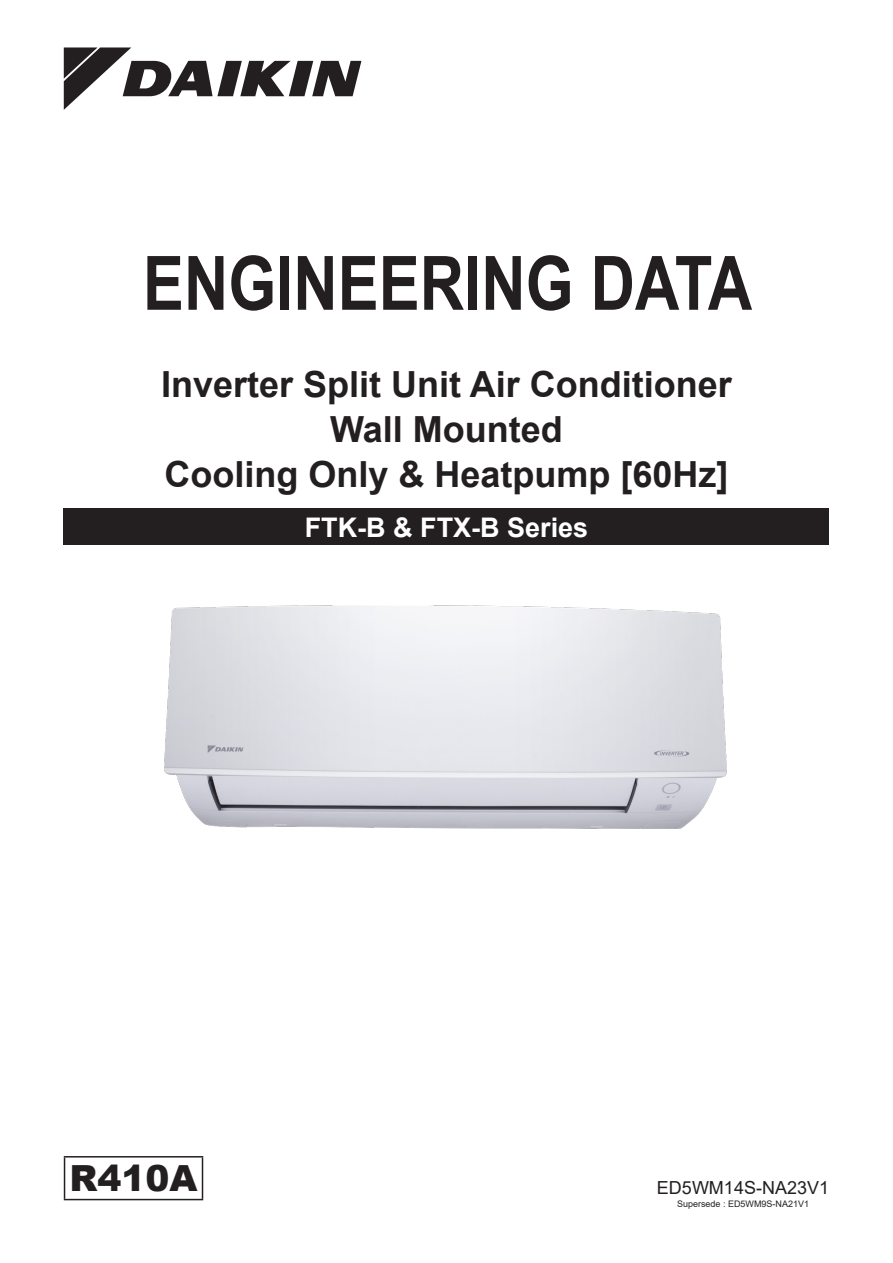
<style>
.page{position:relative;width:893px;height:1263px;background:#fff}
.page>*{position:absolute;margin:0;border:0;box-sizing:border-box;transform-origin:0 0}
.Cover_Header{font:700 75px "Arial Narrow";color:#231f20}
.Sub_Header{font:700 36px/45px "Arial";color:#231f20;text-align:center}
.Series_Number{font:900 36px "Arial";color:#231f20}
.Series_Model{font:700 27px "Arial";color:#fff}
.Series_Model-2{font:18px "Arial";color:#231f20}
.Series_Model-3{font:9px "Arial";color:#231f20}
</style>
<div class="page">
<div style="left:64px;top:508px;width:765px;height:37px;background:#231f20"></div>
<hr style="left:64px;top:1156px;width:139px;height:1px;background:#231f20">
<hr style="left:64px;top:1157px;width:1px;height:42px;background:#231f20">
<hr style="left:202px;top:1157px;width:1px;height:42px;background:#231f20">
<hr style="left:64px;top:1199px;width:139px;height:1px;background:#231f20">
<img style="left:165px;top:605px;width:561px;height:223px">
<svg style="left:64px;top:47px;width:297px;height:63px"></svg>
<p class="Cover_Header" style="left:143px;top:227px;width:611px">ENGINEERING DATA</p>
<p class="Sub_Header" style="left:161px;top:363px;width:572px">Inverter Split Unit Air Conditioner<br>Wall Mounted</p>
<p class="Sub_Header" style="left:164px;top:453px;width:566px">Cooling Only &amp; Heatpump [60Hz]</p>
<p class="Series_Model" style="left:305px;top:508px;width:285px">FTK-B &amp; FTX-B Series</p>
<p class="Series_Number" style="left:69px;top:1152px;width:130px">R410A</p>
<p class="Series_Model-2" style="left:657px;top:1175px;width:174px">ED5WM14S-NA23V1</p>
<p class="Series_Model-3" style="left:677px;top:1198px;width:134px">Supersede : ED5WM9S-NA21V1</p>
</div>
